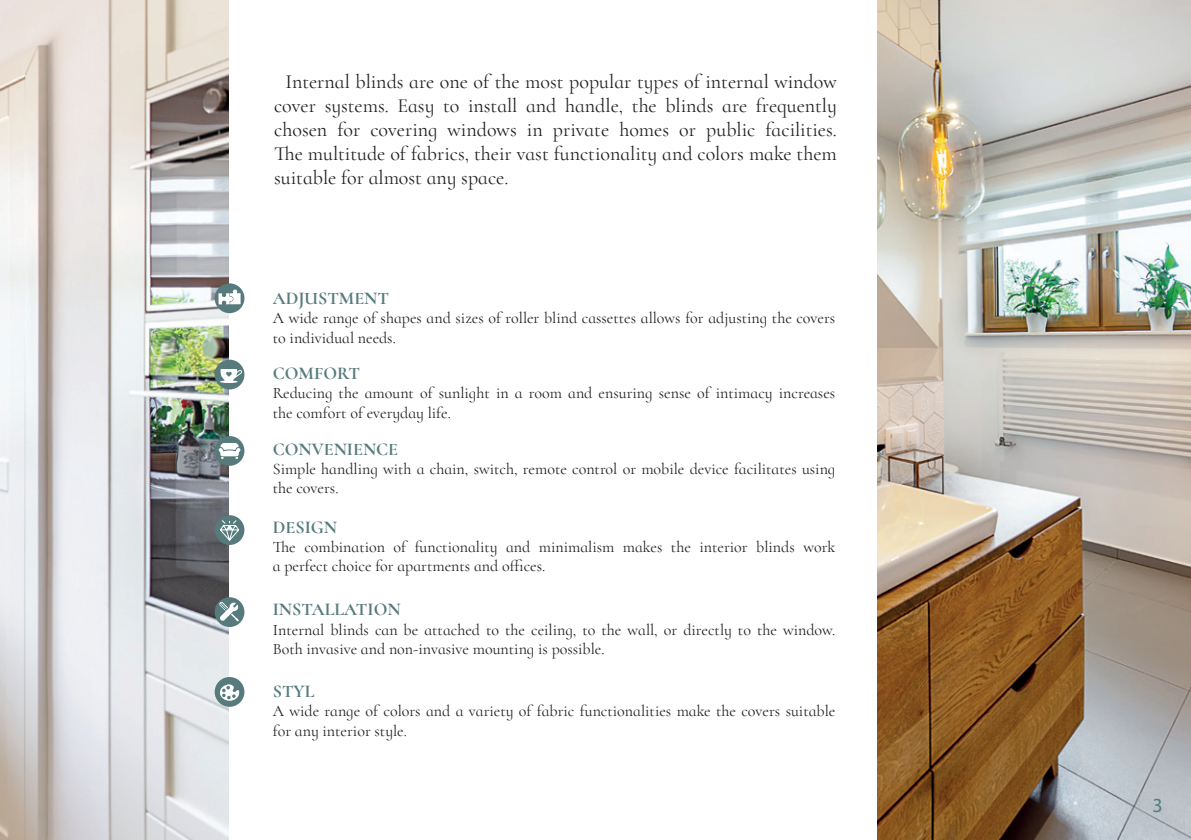
<style>
.page{position:relative;width:1191px;height:840px;background:#fff}
.page>*{position:absolute;margin:0;border:0;box-sizing:border-box;transform-origin:0 0}
.t1{font:20px/24px "Cormorant Infant";color:#231f20;text-align:justify}
.t2{font:20px "Myriad Pro";color:#577b7d}
.t3{font:700 18px "Cormorant Infant";color:#577b7d}
.t4{font:16px/19.2px "Cormorant Infant";color:#231f20}
</style>
<div class="page">
<img style="left:0;top:0;width:228px;height:839px">
<img style="left:877px;top:0;width:314px;height:839px">
<div style="left:215px;top:283px;width:29px;height:30px;background:#577b7d;border-radius:50%"></div>
<svg style="left:218px;top:289px;width:23px;height:15px"></svg>
<div style="left:215px;top:359px;width:29px;height:30px;background:#577b7d;border-radius:50%"></div>
<svg style="left:220px;top:369px;width:22px;height:14px"></svg>
<div style="left:215px;top:436px;width:29px;height:29px;background:#577b7d;border-radius:50%"></div>
<svg style="left:219px;top:443px;width:22px;height:15px"></svg>
<div style="left:215px;top:515px;width:29px;height:29px;background:#577b7d;border-radius:50%"></div>
<div style="left:215px;top:597px;width:29px;height:29px;background:#577b7d;border-radius:50%"></div>
<svg style="left:219px;top:601px;width:20px;height:20px"></svg>
<div style="left:215px;top:676px;width:29px;height:30px;background:#577b7d;border-radius:50%"></div>
<svg style="left:219px;top:519px;width:22px;height:24px"></svg>
<svg style="left:220px;top:684px;width:19px;height:16px"></svg>
<p class="t1" style="left:274px;top:69px;width:564px;text-indent:11px">Internal blinds are one of the most popular types of internal window cover systems. Easy to install and handle, the blinds are frequently chosen for covering windows in private homes or public facilities.<br>The multitude of fabrics, their vast functionality and colors make them suitable for almost any space.</p>
<p class="t3" style="left:273px;top:287px;width:118px">ADJUSTMENT</p>
<p class="t4" style="left:273px;top:308px;width:564px">A wide range of shapes and sizes of roller blind cassettes allows for adjusting the covers to individual needs.</p>
<p class="t3" style="left:273px;top:362px;width:89px">COMFORT</p>
<p class="t4" style="left:273px;top:383px;width:564px">Reducing the amount of sunlight in a room and ensuring sense of intimacy increases the comfort of everyday life.</p>
<p class="t3" style="left:273px;top:437px;width:127px">CONVENIENCE</p>
<p class="t4" style="left:273px;top:459px;width:564px">Simple handling with a chain, switch, remote control or mobile device facilitates using the covers.</p>
<p class="t3" style="left:273px;top:515px;width:66px">DESIGN</p>
<p class="t4" style="left:273px;top:536px;width:564px">The combination of functionality and minimalism makes the interior blinds work a perfect choice for apartments and offices.</p>
<p class="t3" style="left:273px;top:598px;width:129px">INSTALLATION</p>
<p class="t4" style="left:273px;top:619px;width:564px">Internal blinds can be attached to the ceiling, to the wall, or directly to the window.<br>Both invasive and non-invasive mounting is possible.</p>
<p class="t3" style="left:273px;top:679px;width:43px">STYL</p>
<p class="t4" style="left:273px;top:701px;width:564px">A wide range of colors and a variety of fabric functionalities make the covers suitable for any interior style.</p>
<p class="t2" style="left:1152px;top:792px;width:12px">3</p>
</div>
